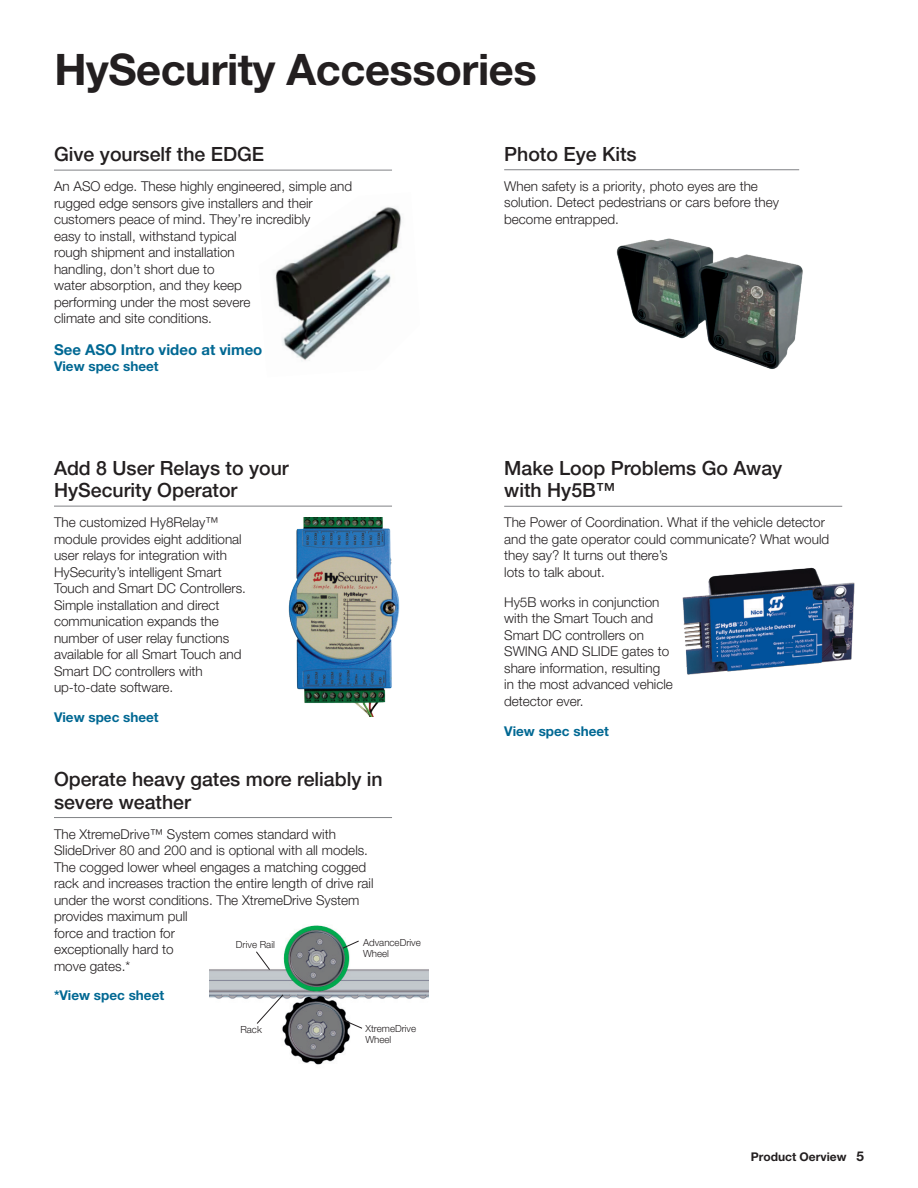
<style>
.page{position:relative;width:918px;height:1188px;background:#fff}
.page>*{position:absolute;margin:0;border:0;box-sizing:border-box;transform-origin:0 0}
.t1{font:700 43.5px "Helvetica Neue LT Pro";letter-spacing:-.01em;color:#231f20}
.t2{font:500 19.5px/22.5px "Helvetica Neue LT Pro";color:#231f20}
.t3{font:700 15px "Helvetica Neue LT Pro";color:#006893}
.t4{font:300 13.5px/16.5px "Helvetica Neue LT Pro";color:#231f20}
.t5{font:700 13.5px "Helvetica Neue LT Pro";color:#006893}
.t6{font:700 12px "Helvetica Neue LT Pro";color:#231f20}
.t7{font:300 9.75px/11.7px "Helvetica Neue LT Pro";color:#231f20}
.s1{font-size:13.5px}
</style>
<div class="page">
<hr style="left:54px;top:506px;width:338px;height:1px;background:#808285">
<img style="left:288px;top:517px;width:112px;height:199px">
<hr style="left:54px;top:817px;width:338px;height:1px;background:#808285">
<img style="left:210px;top:925px;width:218px;height:140px">
<svg style="left:256px;top:951px;width:14px;height:19px"></svg>
<svg style="left:256px;top:994px;width:28px;height:30px"></svg>
<svg style="left:342px;top:1019px;width:21px;height:10px"></svg>
<svg style="left:342px;top:940px;width:17px;height:9px"></svg>
<hr style="left:54px;top:170px;width:338px;height:1px;background:#808285">
<img style="left:275px;top:207px;width:127px;height:154px">
<hr style="left:504px;top:169px;width:295px;height:1px;background:#808285">
<img style="left:616px;top:238px;width:187px;height:131px">
<hr style="left:504px;top:506px;width:338px;height:1px;background:#808285">
<img style="left:682px;top:567px;width:173px;height:108px">
<h1 class="t1" style="left:55px;top:42px;width:484px">HySecurity Accessories</h1>
<h2 class="t2" style="left:54px;top:143px;width:212px">Give yourself the EDGE</h2>
<p class="t4" style="left:54px;top:178px;width:300px">An ASO edge. These highly engineered, simple and rugged edge sensors give installers and their customers peace of mind. They’re incredibly<br>easy to install, withstand typical<br>rough shipment and installation<br>handling, don’t short due to<br>water absorption, and they keep<br>performing under the most severe<br>climate and site conditions.</p>
<p class="t3" style="left:54px;top:340px;width:210px">See ASO Intro video at vimeo</p>
<p class="t5" style="left:54px;top:358px;width:106px">View spec sheet</p>
<h2 class="t2" style="left:54px;top:456px;width:236px">Add 8 User Relays to your<br>HySecurity Operator</h2>
<p class="t4" style="left:54px;top:514px;width:194px">The customized Hy8Relay™ module provides eight additional user relays for integration with<br>HySecurity’s intelligent Smart<br>Touch and Smart DC Controllers.<br>Simple installation and direct communication expands the number of user relay functions available for all Smart Touch and<br>Smart DC controllers with up-to-date software.</p>
<p class="t5" style="left:54px;top:709px;width:106px">View spec sheet</p>
<h2 class="t2" style="left:54px;top:768px;width:330px">Operate heavy gates more reliably in severe weather</h2>
<p class="t4" style="left:54px;top:825px;width:321px">The XtremeDrive™ System comes standard with SlideDriver 80 and 200 and is optional with all models.<br>The cogged lower wheel engages a matching cogged rack and increases traction the entire length of drive rail under the worst conditions. The XtremeDrive System provides maximum pull<br>force and traction for<br>exceptionally hard to<br>move gates.*</p>
<p class="t5" style="left:54px;top:987px;width:112px">*View spec sheet</p>
<p class="t7" style="left:363px;top:936px;width:59px">AdvanceDrive<br>Wheel</p>
<p class="t7" style="left:236px;top:938px;width:41px">Drive Rail</p>
<p class="t7" style="left:240px;top:1023px;width:23px">Rack</p>
<p class="t7" style="left:365px;top:1022px;width:52px">XtremeDrive<br>Wheel</p>
<h2 class="t2" style="left:504px;top:143px;width:134px">Photo Eye Kits</h2>
<p class="t4" style="left:504px;top:178px;width:276px">When safety is a priority, photo eyes are the solution. Detect pedestrians or cars before they become entrapped.</p>
<h2 class="t2" style="left:504px;top:457px;width:280px">Make Loop Problems Go Away with Hy5B™</h2>
<p class="t4" style="left:504px;top:514px;width:327px">The Power of Coordination. What if the vehicle detector and the gate operator could communicate? What would they say? It turns out there’s<br>lots to talk about.</p>
<p class="t4" style="left:504px;top:594px;width:170px">Hy5B works in conjunction with the Smart Touch and<br>Smart DC controllers on<br>SWING AND SLIDE gates to share information, resulting in the most advanced vehicle detector ever.</p>
<p class="t5" style="left:504px;top:723px;width:106px">View spec sheet</p>
<p class="t6" style="left:751px;top:1149px;width:115px">Product Oerview <span class="s1">5</span></p>
</div>
